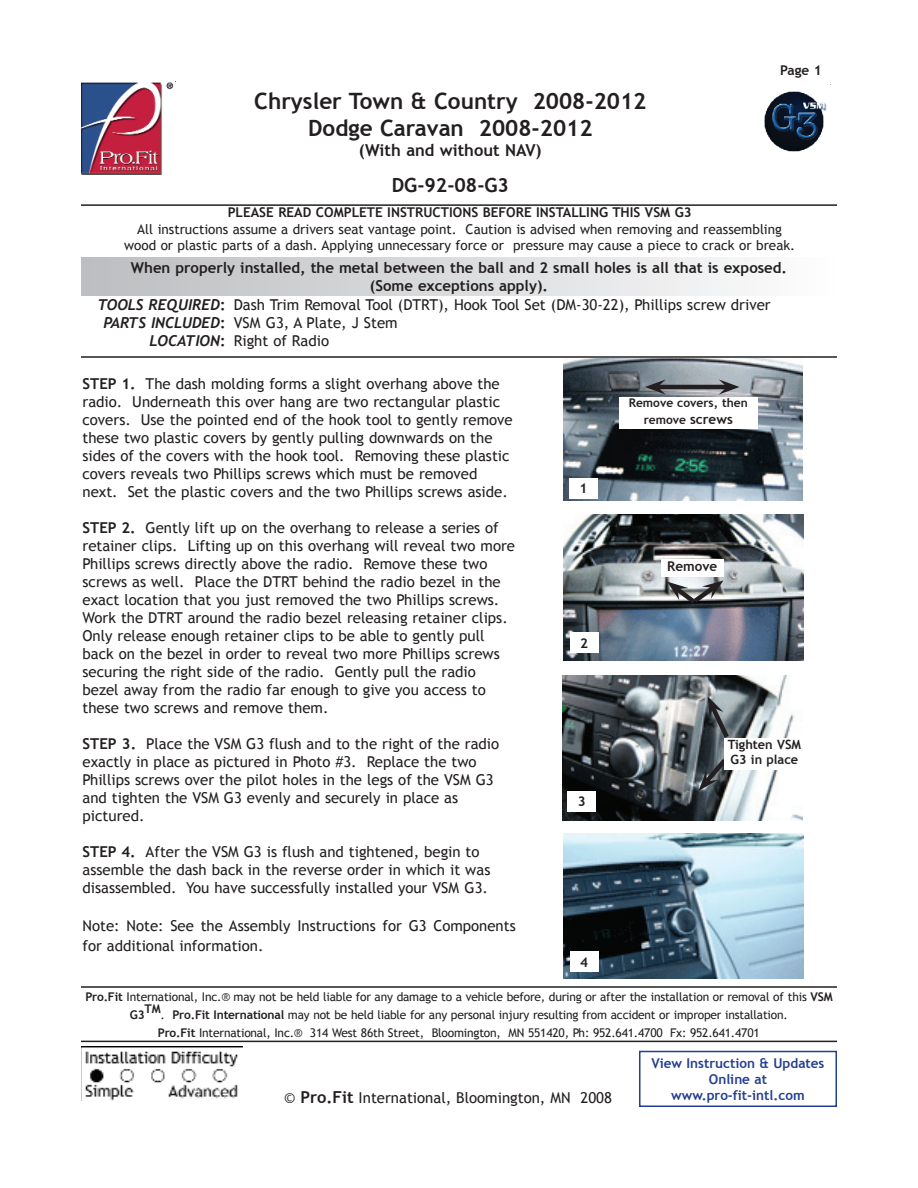
<style>
.page{position:relative;width:918px;height:1188px;background:#fff}
.page>*{position:absolute;margin:0;border:0;box-sizing:border-box;transform-origin:0 0}
.t1{font:700 22.5px/27px "Trebuchet MS";color:#231f20;text-align:center}
.t2{font:700 19.5px "Trebuchet MS";color:#231f20}
.t3{font:700 16.5px "Trebuchet MS";color:#231f20}
.t4{font:15px/18px "Trebuchet MS";color:#231f20}
.t5{font:700 15px/18px "Trebuchet MS";color:#231f20;text-align:center}
.t6{font:italic 700 15px/18px "Trebuchet";color:#231f20;text-align:right}
.t7{font:13.5px/16.2px "Trebuchet MS";color:#231f20;text-align:center}
.t8{font:700 13.5px "Trebuchet MS";color:#231f20}
.t9{font:700 13.5px/16.2px "Trebuchet MS";color:#243e91;text-align:center}
.t10{font:700 12.75px/15.3px "Trebuchet MS";color:#231f20}
.t11{font:12px/18px "Trebuchet MS";letter-spacing:-.015em;color:#231f20}
.t12{font:700 12px/16.2px "Trebuchet MS";color:#231f20;text-align:center}
.s1{font-family:"Trebuchet MS";font-style:normal}
.s2{font-weight:700}
.s3{font-size:13.5px}
.s4{font-weight:700;font-size:16.5px}
</style>
<div class="page">
<img style="left:81px;top:82px;width:93px;height:93px">
<img style="left:764px;top:84px;width:67px;height:68px">
<hr style="left:81px;top:204px;width:756px;height:2px;background:#231f20">
<hr style="left:81px;top:356px;width:756px;height:2px;background:#231f20">
<hr style="left:81px;top:986px;width:756px;height:2px;background:#231f20">
<hr style="left:81px;top:1041px;width:756px;height:1px;background:#231f20">
<img style="left:81px;top:1046px;width:161px;height:55px">
<div style="left:81px;top:257px;width:756px;height:39px;background:linear-gradient(to right,#bcbdc0,#fdfdfd)"></div>
<div style="left:639px;top:1051px;width:198px;height:56px;border:2px solid #243e91"></div>
<img style="left:564px;top:359px;width:238px;height:142px">
<img style="left:563px;top:834px;width:240px;height:145px">
<img style="left:564px;top:515px;width:239px;height:145px">
<img style="left:562px;top:675px;width:240px;height:145px">
<div style="left:569px;top:478px;width:28px;height:20px;background:#fff"></div>
<div style="left:570px;top:632px;width:28px;height:21px;background:#fff"></div>
<div style="left:568px;top:791px;width:28px;height:20px;background:#fff"></div>
<div style="left:570px;top:952px;width:28px;height:20px;background:#fff"></div>
<hr style="left:658px;top:385px;width:69px;height:4px;background:#231f20">
<svg style="left:645px;top:379px;width:21px;height:16px"></svg>
<svg style="left:719px;top:379px;width:21px;height:16px"></svg>
<div style="left:619px;top:397px;width:139px;height:32px;background:#fff"></div>
<svg style="left:667px;top:581px;width:56px;height:27px;background:#6e7071"></svg>
<div style="left:661px;top:559px;width:63px;height:18px;background:#fff"></div>
<svg style="left:707px;top:696px;width:26px;height:47px"></svg>
<svg style="left:699px;top:754px;width:32px;height:37px"></svg>
<div style="left:725px;top:738px;width:79px;height:32px;background:#fff"></div>
<p class="t8" style="left:780px;top:62px;width:43px">Page 1</p>
<h1 class="t1" style="left:254px;top:88px;width:394px">Chrysler Town &amp; Country 2008-2012<br>Dodge Caravan 2008-2012</h1>
<p class="t3" style="left:359px;top:141px;width:184px">(With and without NAV)</p>
<h2 class="t2" style="left:392px;top:174px;width:119px">DG-92-08-G3</h2>
<p class="t8" style="left:228px;top:205px;width:466px">PLEASE READ COMPLETE INSTRUCTIONS BEFORE INSTALLING THIS VSM G3</p>
<p class="t7" style="left:124px;top:221px;width:673px">All instructions assume a drivers seat vantage point. Caution is advised when removing and reassembling wood or plastic parts of a dash. Applying unnecessary force or pressure may cause a piece to crack or break.</p>
<p class="t5" style="left:131px;top:259px;width:658px">When properly installed, the metal between the ball and 2 small holes is all that is exposed. (Some exceptions apply).</p>
<p class="t4" style="left:234px;top:296px;width:539px">Dash Trim Removal Tool (DTRT), Hook Tool Set (DM-30-22), Phillips screw driver<br>VSM G3, A Plate, J Stem<br>Right of Radio</p>
<p class="t6" style="left:98px;top:296px;width:129px">TOOLS REQUIRED<span class="s1">:<br></span>PARTS INCLUDED<span class="s1">:<br></span>LOCATION<span class="s1">:</span></p>
<p class="t4" style="left:82px;top:375px;width:432px"><span class="s2">STEP 1.</span> The dash molding forms a slight overhang above the radio. Underneath this over hang are two rectangular plastic covers. Use the pointed end of the hook tool to gently remove these two plastic covers by gently pulling downwards on the sides of the covers with the hook tool. Removing these plastic covers reveals two Phillips screws which must be removed next. Set the plastic covers and the two Phillips screws aside.</p>
<p class="t4" style="left:82px;top:519px;width:434px"><span class="s2">STEP 2.</span> Gently lift up on the overhang to release a series of retainer clips. Lifting up on this overhang will reveal two more Phillips screws directly above the radio. Remove these two screws as well. Place the DTRT behind the radio bezel in the exact location that you just removed the two Phillips screws.<br>Work the DTRT around the radio bezel releasing retainer clips.<br>Only release enough retainer clips to be able to gently pull back on the bezel in order to reveal two more Phillips screws securing the right side of the radio. Gently pull the radio bezel away from the radio far enough to give you access to these two screws and remove them.</p>
<p class="t4" style="left:82px;top:735px;width:418px"><span class="s2">STEP 3.</span> Place the VSM G3 flush and to the right of the radio exactly in place as pictured in Photo #3. Replace the two Phillips screws over the pilot holes in the legs of the VSM G3 and tighten the VSM G3 evenly and securely in place as pictured.</p>
<p class="t4" style="left:82px;top:843px;width:409px"><span class="s2">STEP 4.</span> After the VSM G3 is flush and tightened, begin to assemble the dash back in the reverse order in which it was disassembled. You have successfully installed your VSM G3.</p>
<p class="t4" style="left:82px;top:916px;width:435px;line-height:20px">Note: Note: See the Assembly Instructions for G3 Components for additional information.</p>
<p class="t12" style="left:629px;top:395px;width:121px">Remove covers, then remove <span class="s3">screws</span></p>
<p class="t8" style="left:579px;top:481px;width:9px">1</p>
<p class="t8" style="left:667px;top:558px;width:52px">Remove</p>
<p class="t8" style="left:580px;top:635px;width:9px">2</p>
<p class="t10" style="left:728px;top:737px;width:75px">Tighten VSM<br>G3 in place</p>
<p class="t8" style="left:578px;top:794px;width:9px">3</p>
<p class="t8" style="left:580px;top:954px;width:9px">4</p>
<p class="t11" style="left:130px;top:988px;width:704px;text-indent:-45px"><span class="s2">Pro.Fit</span> International, Inc.® may not be held liable for any damage to a vehicle before, during or after the installation or removal of this <span class="s2">VSM<br>G3</span></p>
<p class="t12" style="left:145px;top:1001px;width:18px">TM</p>
<p class="t11" style="left:158px;top:1006px;width:632px">. <span class="s2">Pro.Fit International</span> may not be held liable for any personal injury resulting from accident or improper installation.<br><span class="s2">Pro.Fit</span> International, Inc.® 314 West 86th Street, Bloomington, MN 551420, Ph: 952.641.4700 Fx: 952.641.4701</p>
<p class="t4" style="left:284px;top:1088px;width:329px">© <span class="s4">Pro.Fit</span> International, Bloomington, MN 2008</p>
<p class="t9" style="left:652px;top:1055px;width:174px">View Instruction &amp; Updates<br>Online at www.pro-fit-intl.com</p>
</div>
